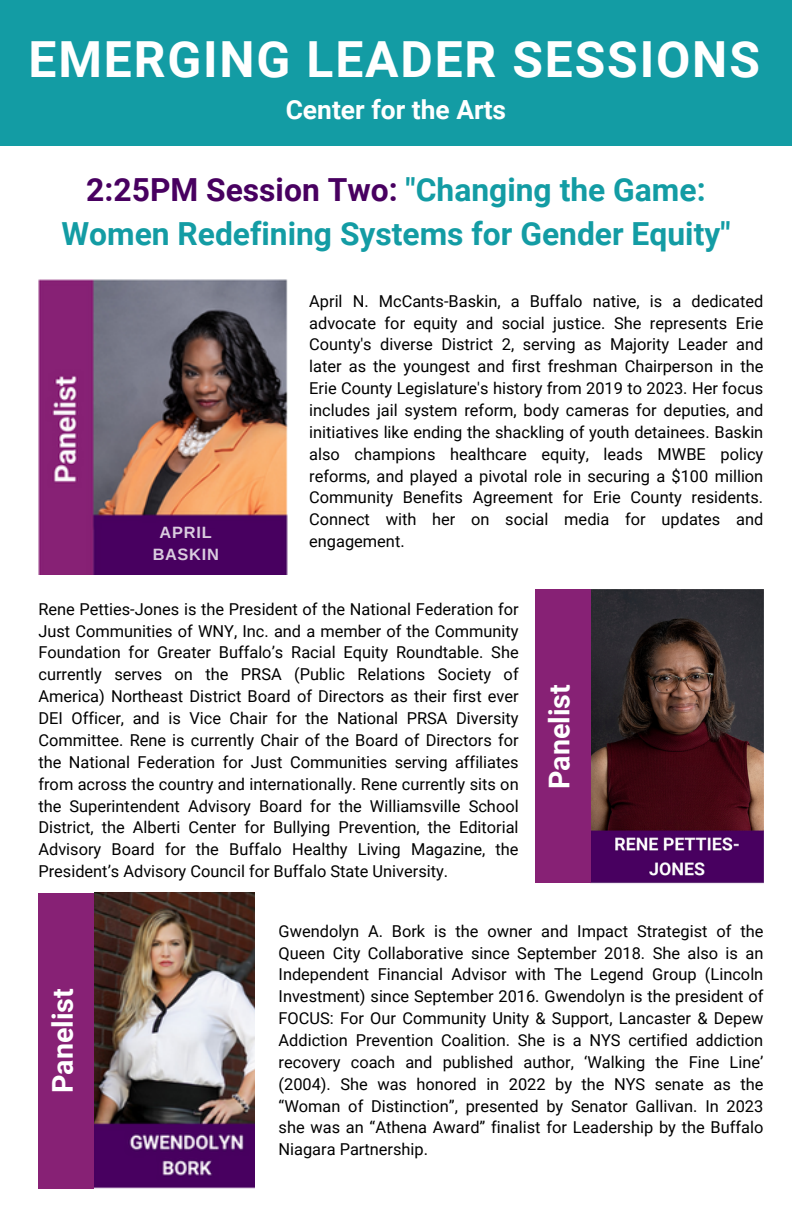
<style>
.page{position:relative;width:792px;height:1224px;background:#fff}
.page>*{position:absolute;margin:0;border:0;box-sizing:border-box;transform-origin:0 0}
.t1{font:700 49.8px "Roboto";letter-spacing:.035em;color:#fff}
.t2{font:700 31.8px/43.6px "Roboto";color:#139ca4;text-align:center}
.t3{font:700 28.6px "Roboto";color:#fff}
.t4{font:700 26.4px "Roboto";color:#fff}
.t5{font:16.4px/21.8px "Roboto";color:#000;text-align:justify}
.t6{font:700 16.4px/22.2px "Arimo";letter-spacing:.045em;color:#fff;text-align:center}
.s1{color:#480060}
</style>
<div class="page">
<div style="left:0;top:0;width:792px;height:146px;background:#139ca4"></div>
<img style="left:38px;top:279px;width:249px;height:296px">
<div style="left:141px;top:529px;width:110px;height:45px;background:#480060"></div>
<img style="left:591px;top:589px;width:172px;height:295px">
<div style="left:535px;top:589px;width:56px;height:294px;background:#872175"></div>
<img style="left:94px;top:893px;width:161px;height:295px">
<div style="left:38px;top:893px;width:56px;height:295px;background:#872175"></div>
<p class="t1" style="left:29px;top:31px;width:733px">EMERGING LEADER SESSIONS</p>
<p class="t4" style="left:286px;top:95px;width:222px">Center for the Arts</p>
<p class="t2" style="left:61px;top:169px;width:671px"><span class="s1">2:25PM Session Two:</span> "Changing the Game:<br>Women Redefining Systems for Gender Equity"</p>
<p class="t6" style="left:152px;top:521px;width:68px">APRIL<br>BASKIN</p>
<p class="t5" style="left:309px;top:290px;width:456px">April N. McCants-Baskin, a Buffalo native, is a dedicated advocate for equity and social justice. She represents Erie County's diverse District 2, serving as Majority Leader and later as the youngest and first freshman Chairperson in the Erie County Legislature's history from 2019 to 2023. Her focus includes jail system reform, body cameras for deputies, and initiatives like ending the shackling of youth detainees. Baskin also champions healthcare equity, leads MWBE policy reforms, and played a pivotal role in securing a $100 million Community Benefits Agreement for Erie County residents.<br>Connect with her on social media for updates and engagement.</p>
<p class="t5" style="left:38px;top:598px;width:482px">Rene Petties-Jones is the President of the National Federation for Just Communities of WNY, Inc. and a member of the Community Foundation for Greater Buffalo’s Racial Equity Roundtable. She currently serves on the PRSA (Public Relations Society of America) Northeast District Board of Directors as their first ever DEI Officer, and is Vice Chair for the National PRSA Diversity Committee. Rene is currently Chair of the Board of Directors for the National Federation for Just Communities serving affiliates from across the country and internationally. Rene currently sits on the Superintendent Advisory Board for the Williamsville School District, the Alberti Center for Bullying Prevention, the Editorial Advisory Board for the Buffalo Healthy Living Magazine, the President’s Advisory Council for Buffalo State University.</p>
<p class="t3" style="left:543px;top:789px;width:106px;rotate:-90deg">Panelist</p>
<p class="t3" style="left:46px;top:1093px;width:106px;rotate:-90deg">Panelist</p>
<p class="t5" style="left:279px;top:920px;width:486px">Gwendolyn A. Bork is the owner and Impact Strategist of the Queen City Collaborative since September 2018. She also is an Independent Financial Advisor with The Legend Group (Lincoln Investment) since September 2016. Gwendolyn is the president of FOCUS: For Our Community Unity &amp; Support, Lancaster &amp; Depew Addiction Prevention Coalition. She is a NYS certified addiction recovery coach and published author, ‘Walking the Fine Line’ (2004). She was honored in 2022 by the NYS senate as the “Woman of Distinction”, presented by Senator Gallivan. In 2023 she was an “Athena Award” finalist for Leadership by the Buffalo Niagara Partnership.</p>
</div>
